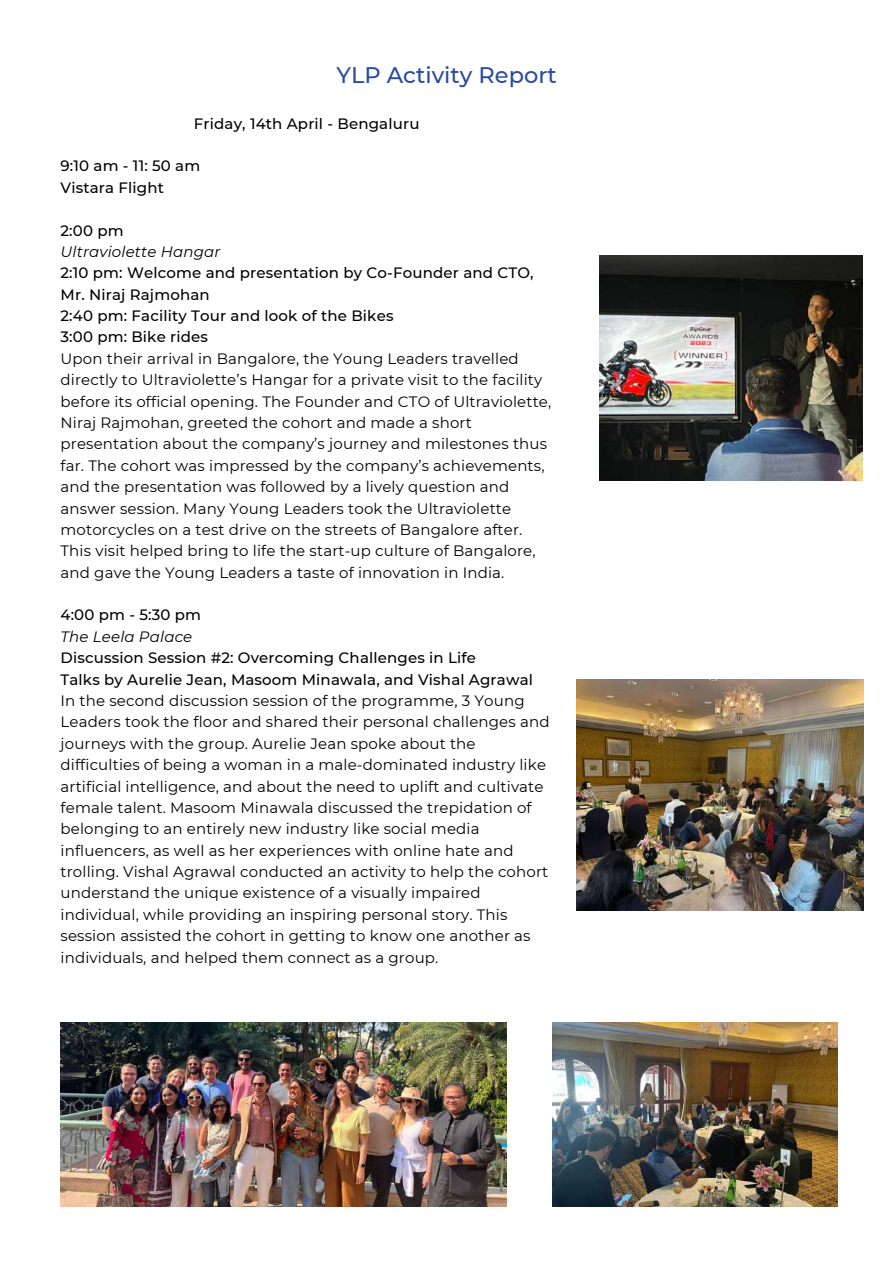
<style>
.page{position:relative;width:893px;height:1264px;background:#fff}
.page>*{position:absolute;margin:0;border:0;box-sizing:border-box;transform-origin:0 0}
.t1{font:500 22.5px "Montserrat";color:#294ba1}
.t2{font:15px/21.3px "Montserrat";letter-spacing:.01em;color:#000001}
.t3{font:500 15px/21.3px "Montserrat";letter-spacing:.01em;color:#000001}
.t4{font:italic 15px "Montserrat";letter-spacing:.01em;color:#000001}
</style>
<div class="page">
<img style="left:599px;top:255px;width:263px;height:225px">
<img style="left:576px;top:679px;width:287px;height:231px">
<img style="left:60px;top:1022px;width:446px;height:184px">
<img style="left:553px;top:1022px;width:284px;height:184px">
<h1 class="t1" style="left:336px;top:61px;width:222px">YLP Activity Report</h1>
<p class="t3" style="left:194px;top:113px;width:227px">Friday, 14th April - Bengaluru</p>
<p class="t3" style="left:61px;top:155px;width:141px">9:10 am - 11: 50 am<br>Vistara Flight</p>
<p class="t3" style="left:61px;top:219px;width:65px">2:00 pm</p>
<p class="t4" style="left:61px;top:242px;width:161px">Ultraviolette Hangar</p>
<p class="t3" style="left:61px;top:262px;width:474px">2:10 pm: Welcome and presentation by Co-Founder and CTO, Mr. Niraj Rajmohan<br>2:40 pm: Facility Tour and look of the Bikes<br>3:00 pm: Bike rides</p>
<p class="t2" style="left:61px;top:348px;width:492px">Upon their arrival in Bangalore, the Young Leaders travelled directly to Ultraviolette’s Hangar for a private visit to the facility before its official opening. The Founder and CTO of Ultraviolette, Niraj Rajmohan, greeted the cohort and made a short presentation about the company’s journey and milestones thus far. The cohort was impressed by the company’s achievements, and the presentation was followed by a lively question and answer session. Many Young Leaders took the Ultraviolette motorcycles on a test drive on the streets of Bangalore after.<br>This visit helped bring to life the start-up culture of Bangalore, and gave the Young Leaders a taste of innovation in India.</p>
<p class="t3" style="left:61px;top:604px;width:142px">4:00 pm - 5:30 pm</p>
<p class="t4" style="left:61px;top:627px;width:133px">The Leela Palace</p>
<p class="t3" style="left:61px;top:647px;width:474px">Discussion Session #2: Overcoming Challenges in Life<br>Talks by Aurelie Jean, Masoom Minawala, and Vishal Agrawal</p>
<p class="t2" style="left:61px;top:690px;width:490px">In the second discussion session of the programme, 3 Young Leaders took the floor and shared their personal challenges and journeys with the group. Aurelie Jean spoke about the difficulties of being a woman in a male-dominated industry like artificial intelligence, and about the need to uplift and cultivate female talent. Masoom Minawala discussed the trepidation of belonging to an entirely new industry like social media influencers, as well as her experiences with online hate and trolling. Vishal Agrawal conducted an activity to help the cohort understand the unique existence of a visually impaired individual, while providing an inspiring personal story. This session assisted the cohort in getting to know one another as individuals, and helped them connect as a group.</p>
</div>
